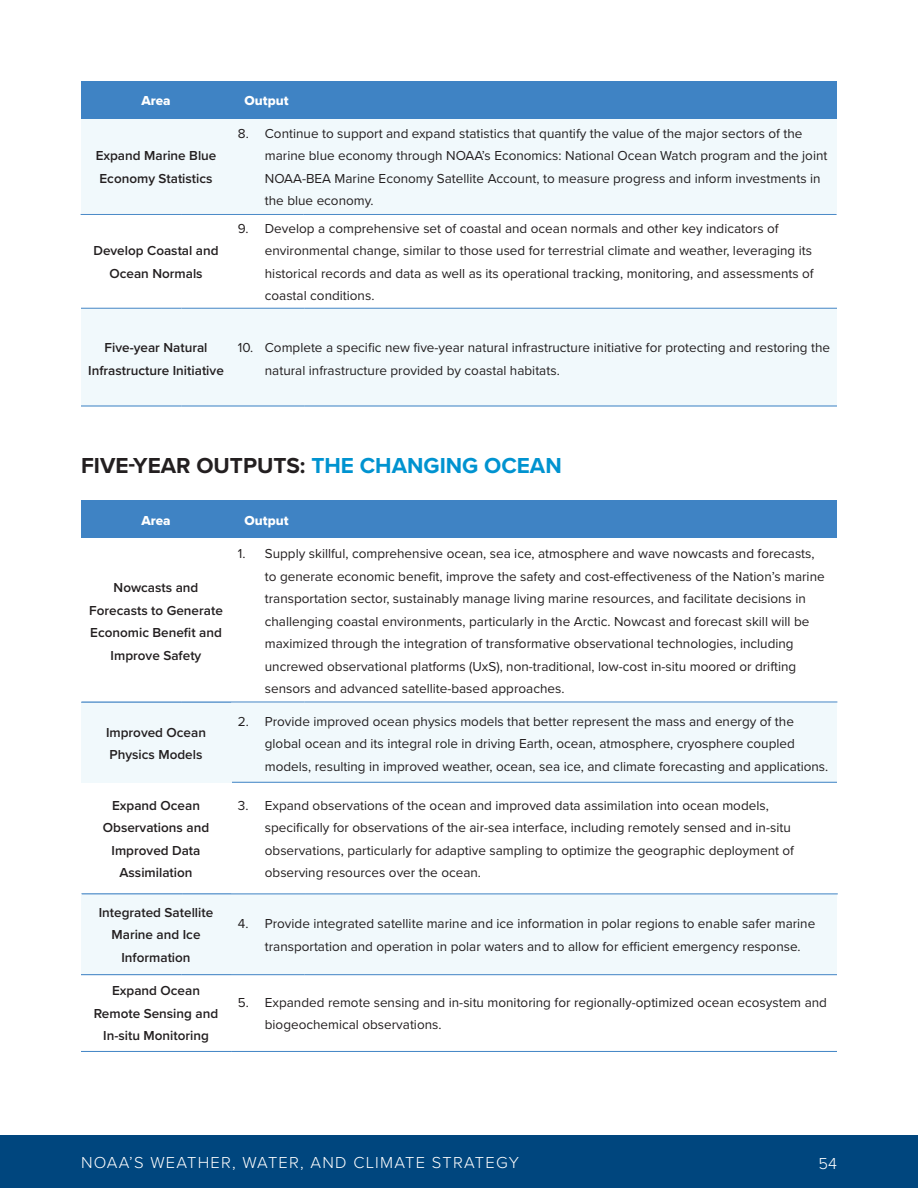
<style>
.page{position:relative;width:918px;height:1188px;background:#fff}
.page>*{position:absolute;margin:0;border:0;box-sizing:border-box;transform-origin:0 0}
.t1{font:700 22.5px "Proxima Nova";color:#231f20}
.t2{font:300 16.5px "Proxima Nova";letter-spacing:.075em;color:#fff}
.t3{font:13.5px/22.5px "Proxima Nova";color:#231f20}
.t4{font:600 13.5px/22.5px "Proxima Nova";color:#231f20;text-align:center}
.t5{font:13.5px "Proxima Nova Extrabld";color:#fff}
.s1{color:#0093d0}
</style>
<div class="page">
<div style="left:0;top:1135px;width:918px;height:53px;background:#00467e"></div>
<div style="left:231px;top:119px;width:606px;height:95px;background:#f1f9fc"></div>
<div style="left:231px;top:309px;width:606px;height:98px;background:#f1f9fc"></div>
<div style="left:81px;top:309px;width:150px;height:98px;background:#f1f9fc"></div>
<div style="left:81px;top:119px;width:150px;height:95px;background:#f1f9fc"></div>
<div style="left:81px;top:81px;width:150px;height:38px;background:#3f83c4"></div>
<div style="left:231px;top:81px;width:606px;height:38px;background:#3f83c4"></div>
<div style="left:231px;top:703px;width:606px;height:79px;background:#f1f9fc"></div>
<div style="left:231px;top:894px;width:606px;height:80px;background:#f1f9fc"></div>
<hr style="left:81px;top:1051px;width:150px;height:1px;background:#3f83c4">
<hr style="left:231px;top:1051px;width:606px;height:1px;background:#3f83c4">
<hr style="left:231px;top:782px;width:606px;height:1px;background:#3f83c4">
<hr style="left:81px;top:782px;width:150px;height:1px;background:#3f83c4">
<div style="left:81px;top:894px;width:150px;height:80px;background:#f1f9fc"></div>
<div style="left:81px;top:703px;width:150px;height:79px;background:#f1f9fc"></div>
<div style="left:81px;top:500px;width:150px;height:38px;background:#3f83c4"></div>
<div style="left:231px;top:500px;width:606px;height:38px;background:#3f83c4"></div>
<hr style="left:81px;top:214px;width:100px;height:1px;background:#3f83c4">
<hr style="left:181px;top:214px;width:123px;height:1px;background:#3f83c4">
<hr style="left:304px;top:214px;width:533px;height:1px;background:#3f83c4">
<hr style="left:81px;top:308px;width:100px;height:1px;background:#3f83c4">
<hr style="left:181px;top:308px;width:123px;height:1px;background:#3f83c4">
<hr style="left:304px;top:308px;width:533px;height:1px;background:#3f83c4">
<hr style="left:81px;top:406px;width:100px;height:1px;background:#3f83c4">
<hr style="left:181px;top:406px;width:123px;height:1px;background:#3f83c4">
<hr style="left:304px;top:406px;width:533px;height:1px;background:#3f83c4">
<hr style="left:81px;top:702px;width:101px;height:1px;background:#3f83c4">
<hr style="left:182px;top:702px;width:123px;height:1px;background:#3f83c4">
<hr style="left:305px;top:702px;width:532px;height:1px;background:#3f83c4">
<hr style="left:82px;top:894px;width:100px;height:1px;background:#3f83c4">
<hr style="left:182px;top:894px;width:123px;height:1px;background:#3f83c4">
<hr style="left:305px;top:894px;width:533px;height:1px;background:#3f83c4">
<hr style="left:81px;top:974px;width:100px;height:1px;background:#3f83c4">
<hr style="left:181px;top:974px;width:123px;height:1px;background:#3f83c4">
<hr style="left:304px;top:974px;width:533px;height:1px;background:#3f83c4">
<p class="t5" style="left:141px;top:91px;width:31px">Area</p>
<p class="t5" style="left:245px;top:91px;width:46px">Output</p>
<p class="t4" style="left:96px;top:144px;width:122px;text-align:left">Expand Marine Blue<br>Economy Statistics</p>
<p class="t4" style="left:93px;top:239px;width:127px">Develop Coastal and<br>Ocean Normals</p>
<p class="t3" style="left:265px;top:121px;width:564px;text-indent:-27px">8. Continue to support and expand statistics that quantify the value of the major sectors of the marine blue economy through NOAA’s Economics: National Ocean Watch program and the joint NOAA-BEA Marine Economy Satellite Account, to measure progress and inform investments in the blue economy.</p>
<p class="t3" style="left:238px;top:217px;width:12px">9.</p>
<p class="t3" style="left:265px;top:217px;width:551px">Develop a comprehensive set of coastal and ocean normals and other key indicators of environmental change, similar to those used for terrestrial climate and weather, leveraging its historical records and data as well as its operational tracking, monitoring, and assessments of coastal conditions.</p>
<p class="t4" style="left:88px;top:336px;width:137px">Five-year Natural<br>Infrastructure Initiative</p>
<p class="t3" style="left:238px;top:336px;width:17px">10.</p>
<p class="t3" style="left:265px;top:336px;width:567px">Complete a specifc new fve-year natural infrastructure initiative for protecting and restoring the natural infrastructure provided by coastal habitats.</p>
<p class="t1" style="left:81px;top:449px;width:482px">FIVE-YEAR OUTPUTS: <span class="s1">THE CHANGING OCEAN</span></p>
<p class="t5" style="left:141px;top:510px;width:31px">Area</p>
<p class="t4" style="left:89px;top:576px;width:135px">Nowcasts and<br>Forecasts to Generate<br>Economic Beneft and<br>Improve Safety</p>
<p class="t4" style="left:106px;top:721px;width:102px;text-align:left">Improved Ocean<br>Physics Models</p>
<p class="t5" style="left:245px;top:510px;width:46px">Output</p>
<p class="t3" style="left:265px;top:542px;width:561px;text-indent:-27px">1. Supply skillful, comprehensive ocean, sea ice, atmosphere and wave nowcasts and forecasts, to generate economic beneft, improve the safety and cost-efectiveness of the Nation’s marine transportation sector, sustainably manage living marine resources, and facilitate decisions in challenging coastal environments, particularly in the Arctic. Nowcast and forecast skill will be maximized through the integration of transformative observational technologies, including uncrewed observational platforms (UxS), non-traditional, low-cost in-situ moored or drifting sensors and advanced satellite-based approaches.</p>
<p class="t3" style="left:238px;top:709px;width:13px">2.</p>
<p class="t3" style="left:265px;top:709px;width:565px">Provide improved ocean physics models that better represent the mass and energy of the global ocean and its integral role in driving Earth, ocean, atmosphere, cryosphere coupled models, resulting in improved weather, ocean, sea ice, and climate forecasting and applications.</p>
<p class="t4" style="left:103px;top:794px;width:108px">Expand Ocean<br>Observations and<br>Improved Data<br>Assimilation</p>
<p class="t3" style="left:238px;top:794px;width:12px">3.</p>
<p class="t3" style="left:265px;top:794px;width:531px">Expand observations of the ocean and improved data assimilation into ocean models, specifcally for observations of the air-sea interface, including remotely sensed and in-situ observations, particularly for adaptive sampling to optimize the geographic deployment of observing resources over the ocean.</p>
<p class="t4" style="left:99px;top:901px;width:116px">Integrated Satellite<br>Marine and Ice<br>Information</p>
<p class="t3" style="left:238px;top:912px;width:12px">4.</p>
<p class="t3" style="left:265px;top:912px;width:552px">Provide integrated satellite marine and ice information in polar regions to enable safer marine transportation and operation in polar waters and to allow for efcient emergency response.</p>
<p class="t4" style="left:94px;top:979px;width:126px">Expand Ocean<br>Remote Sensing and<br>In-situ Monitoring</p>
<p class="t3" style="left:238px;top:990px;width:13px">5.</p>
<p class="t3" style="left:265px;top:990px;width:564px">Expanded remote sensing and in-situ monitoring for regionally-optimized ocean ecosystem and biogeochemical observations.</p>
<p class="t2" style="left:81px;top:1150px;width:440px">NOAA’S WEATHER, WATER, AND CLIMATE STRATEGY</p>
<p class="t2" style="left:818px;top:1151px;width:20px">54</p>
</div>
